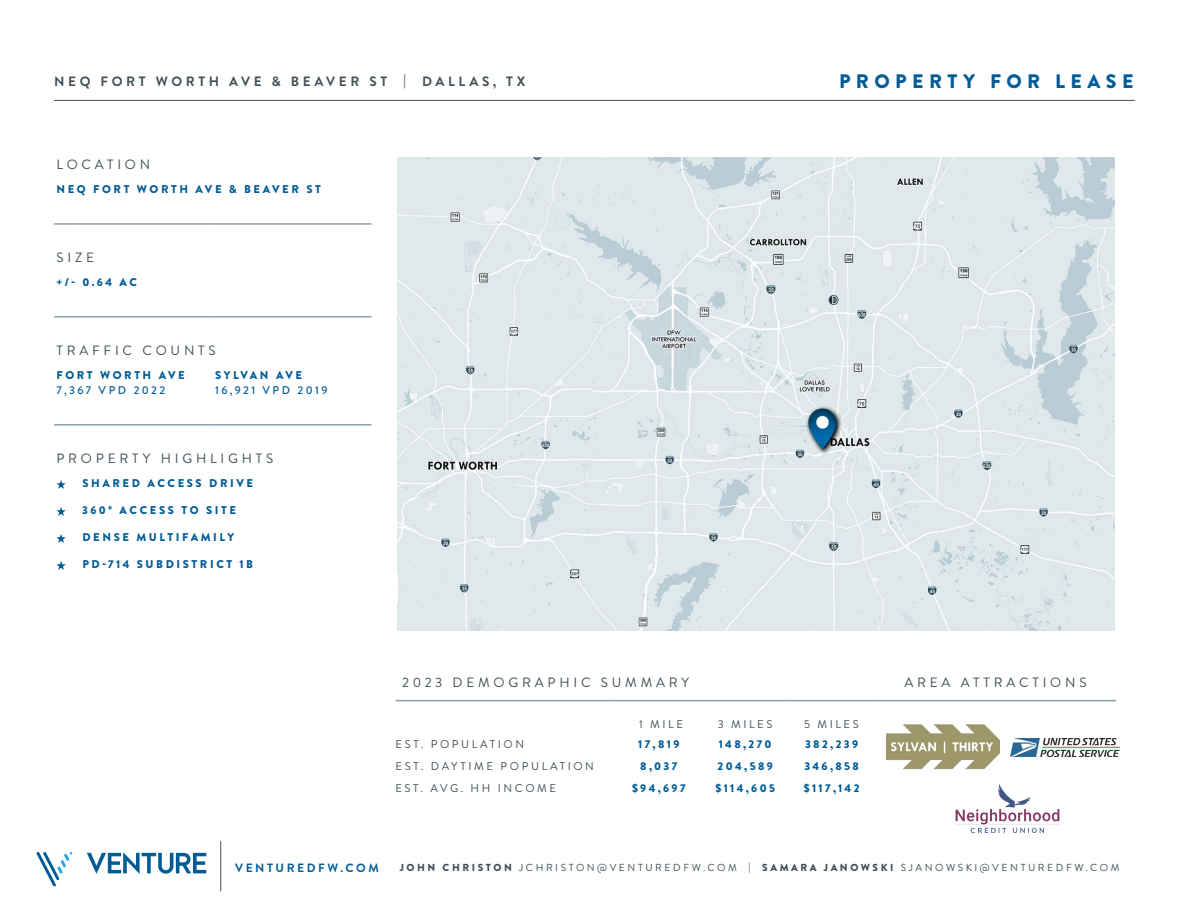
<style>
.page{position:relative;width:1188px;height:918px;background:#fff}
.page>*{position:absolute;margin:0;border:0;box-sizing:border-box;transform-origin:0 0}
.t1{font:900 19.5px "Brandon Grotesque";letter-spacing:.28em;color:#005c96}
.t2{font:13.5px "Brandon Grotesque";letter-spacing:.28em;color:#404e57}
.t3{font:700 13.5px "Brandon Grotesque";letter-spacing:.27em;color:#404e57}
.t4{font:700 12px "Brandon Grotesque";letter-spacing:.21em;color:#005c96}
.t5{font:900 11.25px "Brandon Grotesque";letter-spacing:.23em;color:#005c96}
.t6{font:11.25px "Brandon Grotesque";letter-spacing:.23em;color:#404e57}
.t7{font:500 11.25px "Brandon Grotesque";letter-spacing:.21em;color:#005c96}
.t8{font:900 11.25px "Brandon Grotesque";color:#005b95}
.t9{font:10.2px "Brandon Grotesque";letter-spacing:.25em;color:#404e57}
.s1{font-weight:900}
</style>
<div class="page">
<svg style="left:37px;top:852px;width:36px;height:34px"></svg>
<svg style="left:87px;top:852px;width:119px;height:22px"></svg>
<hr style="left:220px;top:841px;width:1px;height:50px;background:#404e57">
<hr style="left:54px;top:100px;width:1081px;height:1px;background:#404e57">
<hr style="left:395px;top:700px;width:221px;height:1px;background:#8f9fa8">
<hr style="left:616px;top:700px;width:86px;height:1px;background:#8f9fa8">
<hr style="left:702px;top:700px;width:86px;height:1px;background:#8f9fa8">
<hr style="left:788px;top:700px;width:87px;height:1px;background:#8f9fa8">
<hr style="left:875px;top:700px;width:241px;height:1px;background:#8f9fa8">
<hr style="left:54px;top:223px;width:26px;height:2px;background:#8f9fa8">
<hr style="left:80px;top:223px;width:133px;height:2px;background:#8f9fa8">
<hr style="left:213px;top:223px;width:159px;height:2px;background:#8f9fa8">
<hr style="left:54px;top:424px;width:26px;height:2px;background:#8f9fa8">
<hr style="left:80px;top:424px;width:133px;height:2px;background:#8f9fa8">
<hr style="left:213px;top:424px;width:159px;height:2px;background:#8f9fa8">
<hr style="left:54px;top:316px;width:26px;height:2px;background:#8f9fa8">
<hr style="left:80px;top:316px;width:133px;height:2px;background:#8f9fa8">
<hr style="left:213px;top:316px;width:159px;height:2px;background:#8f9fa8">
<svg style="left:56px;top:480px;width:10px;height:9px"></svg>
<svg style="left:56px;top:507px;width:10px;height:9px"></svg>
<svg style="left:56px;top:534px;width:10px;height:9px"></svg>
<svg style="left:56px;top:561px;width:10px;height:9px"></svg>
<img style="left:1010px;top:739px;width:110px;height:18px">
<img style="left:886px;top:724px;width:113px;height:46px">
<img style="left:956px;top:784px;width:103px;height:48px">
<img style="left:397px;top:158px;width:717px;height:473px">
<img style="left:803px;top:401px;width:41px;height:55px">
<p class="t3" style="left:54px;top:72px;width:473px">NEQ FORT WORTH AVE &amp; BEAVER ST | DALLAS, TX</p>
<p class="t2" style="left:56px;top:155px;width:95px">LOCATION</p>
<p class="t5" style="left:56px;top:181px;width:266px">NEQ FORT WORTH AVE &amp; BEAVER ST</p>
<p class="t2" style="left:56px;top:248px;width:39px">SIZE</p>
<p class="t5" style="left:56px;top:274px;width:82px">+/- 0.64 AC</p>
<p class="t2" style="left:56px;top:341px;width:161px">TRAFFIC COUNTS</p>
<p class="t5" style="left:56px;top:367px;width:130px">FORT WORTH AVE</p>
<p class="t5" style="left:215px;top:367px;width:88px">SYLVAN AVE</p>
<p class="t7" style="left:56px;top:382px;width:110px">7,367 VPD 2022</p>
<p class="t7" style="left:215px;top:382px;width:114px">16,921 VPD 2019</p>
<p class="t2" style="left:56px;top:449px;width:218px">PROPERTY HIGHLIGHTS</p>
<p class="t5" style="left:82px;top:475px;width:172px">SHARED ACCESS DRIVE</p>
<p class="t5" style="left:82px;top:502px;width:155px">3600 ACCESS TO SITE</p>
<p class="t5" style="left:82px;top:529px;width:153px">DENSE MULTIFAMILY</p>
<p class="t5" style="left:82px;top:556px;width:172px">PD-714 SUBDISTRICT 1B</p>
<h1 class="t1" style="left:839px;top:67px;width:296px">PROPERTY FOR LEASE</h1>
<p class="t2" style="left:402px;top:673px;width:288px">2023 DEMOGRAPHIC SUMMARY</p>
<p class="t2" style="left:904px;top:673px;width:184px">AREA ATTRACTIONS</p>
<p class="t6" style="left:639px;top:717px;width:45px">1 MILE</p>
<p class="t6" style="left:718px;top:717px;width:56px">3 MILES</p>
<p class="t6" style="left:804px;top:717px;width:56px">5 MILES</p>
<p class="t6" style="left:396px;top:736px;width:130px">EST. POPULATION</p>
<p class="t8" style="left:638px;top:736px;width:43px">17,819</p>
<p class="t5" style="left:719px;top:736px;width:54px">148,270</p>
<p class="t5" style="left:805px;top:736px;width:54px">382,239</p>
<p class="t6" style="left:396px;top:758px;width:200px">EST. DAYTIME POPULATION</p>
<p class="t5" style="left:640px;top:758px;width:39px">8,037</p>
<p class="t5" style="left:718px;top:758px;width:57px">204,589</p>
<p class="t5" style="left:804px;top:758px;width:56px">346,858</p>
<p class="t6" style="left:395px;top:780px;width:162px">EST. AVG. HH INCOME</p>
<p class="t5" style="left:632px;top:780px;width:55px">$94,697</p>
<p class="t5" style="left:715px;top:780px;width:61px">$114,605</p>
<p class="t5" style="left:804px;top:780px;width:57px">$117,142</p>
<p class="t4" style="left:235px;top:860px;width:145px">VENTUREDFW.COM</p>
<p class="t9" style="left:400px;top:861px;width:721px"><span class="s1">JOHN CHRISTON</span> JCHRISTON@VENTUREDFW.COM | <span class="s1">SAMARA JANOWSKI</span> SJANOWSKI@VENTUREDFW.COM</p>
</div>
